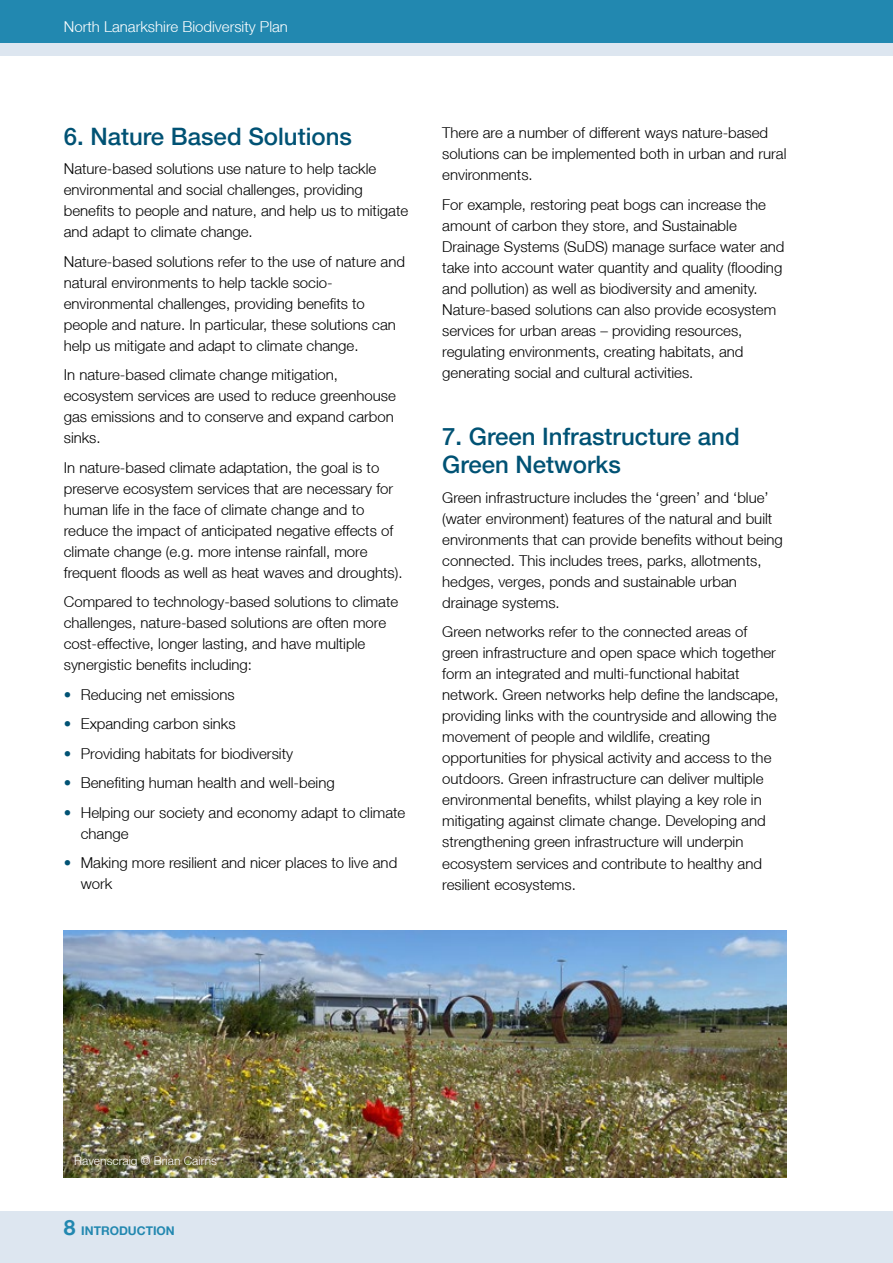
<style>
.page{position:relative;width:893px;height:1263px;background:#fff}
.page>*{position:absolute;margin:0;border:0;box-sizing:border-box;transform-origin:0 0}
.t1{font:500 24px/28.8px "Helvetica Neue LT";color:#005274}
.body_text{font:300 15px/21px "Helvetica Neue LT";color:#000}
.t2{font:300 15px "Helvetica Neue LT";color:#fff}
.t3{font:300 12px "Helvetica Neue LT";color:#fff}
.t4{font:700 12px "Helvetica Neue LT";color:#2288b0}
.s1{color:#005274}
.s2{font-size:21px}
</style>
<div class="page">
<img style="left:63px;top:930px;width:724px;height:248px">
<div style="left:0;top:0;width:893px;height:55px;background:#dde6f0"></div>
<div style="left:0;top:0;width:893px;height:43px;background:#2288b0"></div>
<div style="left:0;top:1211px;width:893px;height:52px;background:#dde6f0"></div>
<p class="t2" style="left:64px;top:17px;width:226px">North Lanarkshire Biodiversity Plan</p>
<h1 class="t1" style="left:64px;top:122px;width:290px">6. Nature Based Solutions</h1>
<p class="body_text" style="left:64px;top:158px;width:346px">Nature-based solutions use nature to help tackle environmental and social challenges, providing benefits to people and nature, and help us to mitigate and adapt to climate change.</p>
<p class="body_text" style="left:64px;top:251px;width:343px">Nature-based solutions refer to the use of nature and natural environments to help tackle socio&shy;environmental challenges, providing benefits to people and nature. In particular, these solutions can help us mitigate and adapt to climate change.</p>
<p class="body_text" style="left:64px;top:364px;width:334px">In nature-based climate change mitigation, ecosystem services are used to reduce greenhouse gas emissions and to conserve and expand carbon sinks.</p>
<p class="body_text" style="left:64px;top:457px;width:340px">In nature-based climate adaptation, the goal is to preserve ecosystem services that are necessary for human life in the face of climate change and to reduce the impact of anticipated negative effects of climate change (e.g. more intense rainfall, more frequent floods as well as heat waves and droughts).</p>
<p class="body_text" style="left:64px;top:591px;width:336px">Compared to technology-based solutions to climate challenges, nature-based solutions are often more cost-effective, longer lasting, and have multiple synergistic benefits including:</p>
<p class="body_text" style="left:64px;top:684px;width:172px"><span class="s1">•</span> Reducing net emissions</p>
<p class="body_text" style="left:64px;top:713px;width:173px"><span class="s1">•</span> Expanding carbon sinks</p>
<p class="body_text" style="left:64px;top:743px;width:231px"><span class="s1">•</span> Providing habitats for biodiversity</p>
<p class="body_text" style="left:64px;top:772px;width:272px"><span class="s1">•</span> Benefiting human health and well-being</p>
<p class="body_text" style="left:81px;top:802px;width:326px;text-indent:-17px"><span class="s1">•</span> Helping our society and economy adapt to climate change</p>
<p class="body_text" style="left:81px;top:852px;width:318px;text-indent:-17px"><span class="s1">•</span> Making more resilient and nicer places to live and work</p>
<p class="body_text" style="left:442px;top:122px;width:346px">There are a number of different ways nature-based solutions can be implemented both in urban and rural environments.</p>
<p class="body_text" style="left:442px;top:194px;width:344px">For example, restoring peat bogs can increase the amount of carbon they store, and Sustainable Drainage Systems (SuDS) manage surface water and take into account water quantity and quality (flooding and pollution) as well as biodiversity and amenity.<br>Nature-based solutions can also provide ecosystem services for urban areas – providing resources, regulating environments, creating habitats, and generating social and cultural activities.</p>
<h1 class="t1" style="left:442px;top:421px;width:299px">7. Green Infrastructure and<br>Green Networks</h1>
<p class="body_text" style="left:442px;top:487px;width:342px">Green infrastructure includes the ‘green’ and ‘blue’ (water environment) features of the natural and built environments that can provide benefits without being connected. This includes trees, parks, allotments, hedges, verges, ponds and sustainable urban drainage systems.</p>
<p class="body_text" style="left:442px;top:621px;width:338px">Green networks refer to the connected areas of green infrastructure and open space which together form an integrated and multi-functional habitat network. Green networks help define the landscape, providing links with the countryside and allowing the movement of people and wildlife, creating opportunities for physical activity and access to the outdoors. Green infrastructure can deliver multiple environmental benefits, whilst playing a key role in mitigating against climate change. Developing and strengthening green infrastructure will underpin ecosystem services and contribute to healthy and resilient ecosystems.</p>
<p class="t3" style="left:74px;top:1153px;width:144px">Ravenscraig © Brian Cairns</p>
<p class="t4" style="left:64px;top:1223px;width:113px"><span class="s2">8</span> INTRODUCTION</p>
</div>
